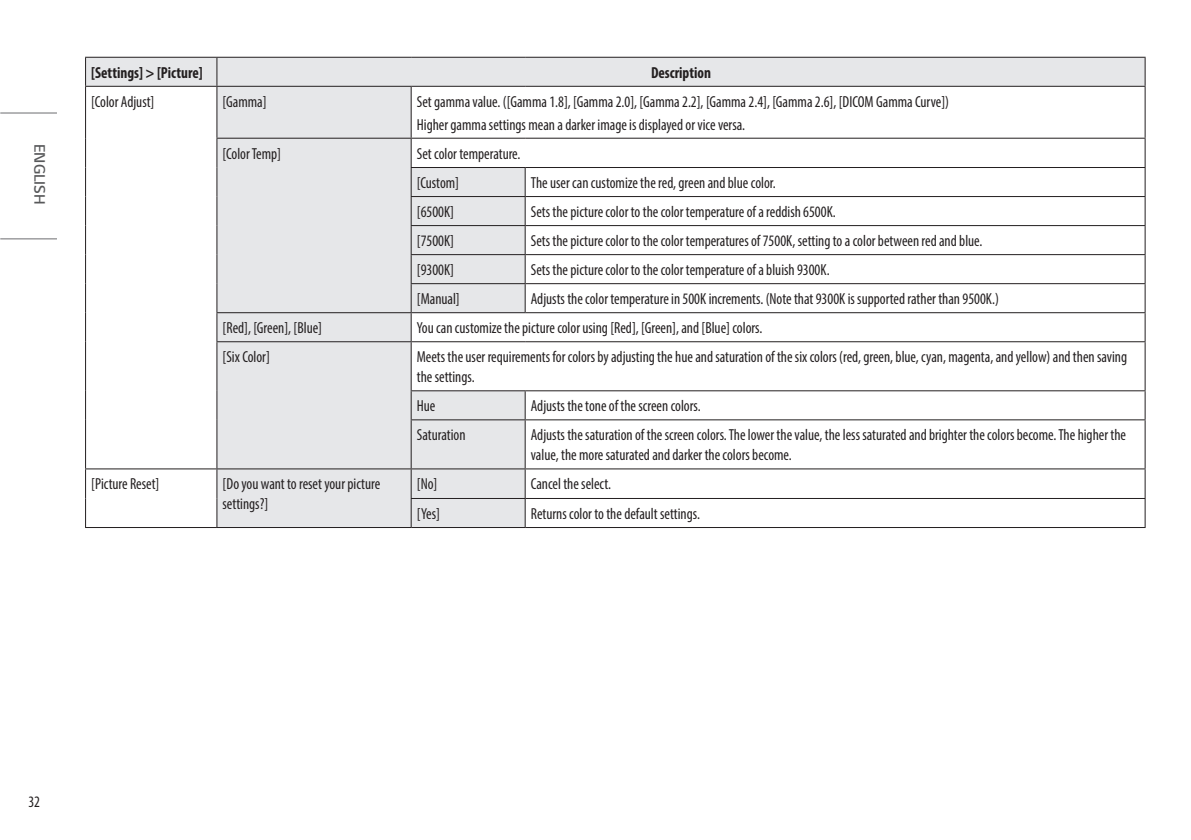
<style>
.page{position:relative;width:1191px;height:840px;background:#fff}
.page>*{position:absolute;margin:0;border:0;box-sizing:border-box;transform-origin:0 0}
.Body{font:condensed 16px/20px "Myriad Pro";color:#231f20;scale:.95 1}
.Body_Bold{font:700 condensed 16px "Myriad Pro";color:#231f20;scale:.95 1}
.Body_Bold_Center{font:700 condensed 16px "Myriad Pro";color:#231f20;scale:.95 1}
.t1{font:300 16px "LG Smart";color:#57585a}
</style>
<div class="page">
<hr style="left:0;top:112px;width:57px;height:1px;background:#6c6d70">
<hr style="left:0;top:238px;width:57px;height:1px;background:#6c6d70">
<svg style="left:86px;top:58px;width:1058px;height:468px"></svg>
<svg style="left:1144px;top:58px;width:1px;height:28px"></svg>
<hr style="left:1144px;top:342px;width:1px;height:48px;background:#231f20">
<hr style="left:217px;top:57px;width:194px;height:1px;background:#231f20">
<hr style="left:411px;top:57px;width:114px;height:1px;background:#231f20">
<hr style="left:525px;top:57px;width:620px;height:1px;background:#231f20">
<hr style="left:217px;top:86px;width:194px;height:1px;background:#231f20">
<hr style="left:411px;top:86px;width:114px;height:1px;background:#231f20">
<hr style="left:525px;top:86px;width:620px;height:1px;background:#231f20">
<hr style="left:85px;top:87px;width:1px;height:51px;background:#231f20">
<svg style="left:85px;top:138px;width:1px;height:203px"></svg>
<hr style="left:85px;top:341px;width:1px;height:49px;background:#231f20">
<svg style="left:85px;top:390px;width:1px;height:29px"></svg>
<hr style="left:85px;top:419px;width:1px;height:49px;background:#231f20">
<hr style="left:216px;top:87px;width:1px;height:51px;background:#231f20">
<hr style="left:216px;top:138px;width:195px;height:1px;background:#231f20">
<hr style="left:1144px;top:87px;width:1px;height:51px;background:#231f20">
<hr style="left:525px;top:196px;width:620px;height:1px;background:#231f20">
<hr style="left:525px;top:225px;width:620px;height:1px;background:#231f20">
<hr style="left:525px;top:254px;width:620px;height:1px;background:#231f20">
<svg style="left:1144px;top:139px;width:1px;height:202px"></svg>
<hr style="left:525px;top:283px;width:620px;height:1px;background:#231f20">
<hr style="left:525px;top:312px;width:620px;height:1px;background:#231f20">
<hr style="left:525px;top:341px;width:620px;height:1px;background:#231f20">
<hr style="left:525px;top:390px;width:620px;height:1px;background:#231f20">
<svg style="left:1144px;top:391px;width:1px;height:28px"></svg>
<hr style="left:525px;top:419px;width:620px;height:1px;background:#231f20">
<hr style="left:1144px;top:420px;width:1px;height:48px;background:#231f20">
<hr style="left:525px;top:167px;width:620px;height:1px;background:#231f20">
<svg style="left:85px;top:58px;width:1px;height:28px"></svg>
<hr style="left:85px;top:57px;width:132px;height:1px;background:#231f20">
<svg style="left:216px;top:58px;width:1px;height:28px"></svg>
<hr style="left:85px;top:86px;width:132px;height:1px;background:#231f20">
<hr style="left:411px;top:87px;width:1px;height:51px;background:#231f20">
<hr style="left:411px;top:138px;width:114px;height:1px;background:#231f20">
<hr style="left:525px;top:138px;width:620px;height:1px;background:#231f20">
<hr style="left:85px;top:468px;width:132px;height:1px;background:#231f20">
<svg style="left:85px;top:469px;width:1px;height:57px"></svg>
<hr style="left:85px;top:526px;width:132px;height:1px;background:#231f20">
<hr style="left:217px;top:526px;width:194px;height:1px;background:#231f20">
<hr style="left:525px;top:468px;width:620px;height:1px;background:#231f20">
<hr style="left:525px;top:497px;width:620px;height:1px;background:#231f20">
<svg style="left:216px;top:139px;width:309px;height:387px"></svg>
<svg style="left:1144px;top:469px;width:1px;height:57px"></svg>
<hr style="left:411px;top:526px;width:114px;height:1px;background:#231f20">
<hr style="left:525px;top:526px;width:620px;height:1px;background:#231f20">
<p class="t1" style="left:50px;top:143px;width:62px;rotate:90deg">ENGLISH</p>
<p class="Body_Bold" style="left:91px;top:62px;width:119px">[Settings] &gt; [Picture]</p>
<p class="Body_Bold_Center" style="left:651px;top:62px;width:65px">Description</p>
<p class="Body" style="left:91px;top:91px;width:68px">[Color Adjust]</p>
<p class="Body" style="left:223px;top:91px;width:48px">[Gamma]</p>
<p class="Body" style="left:417px;top:91px;width:562px">Set gamma value. ([Gamma 1.8], [Gamma 2.0], [Gamma 2.2], [Gamma 2.4], [Gamma 2.6], [DICOM Gamma Curve])</p>
<p class="Body" style="left:417px;top:114px;width:347px">Higher gamma settings mean a darker image is displayed or vice versa.</p>
<p class="Body" style="left:223px;top:143px;width:63px">[Color Temp]</p>
<p class="Body" style="left:417px;top:143px;width:111px">Set color temperature.</p>
<p class="Body" style="left:417px;top:172px;width:46px">[Custom]</p>
<p class="Body" style="left:531px;top:172px;width:259px">The user can customize the red, green and blue color.</p>
<p class="Body" style="left:417px;top:201px;width:41px">[6500K]</p>
<p class="Body" style="left:531px;top:201px;width:322px">Sets the picture color to the color temperature of a reddish 6500K.</p>
<p class="Body" style="left:417px;top:230px;width:41px">[7500K]</p>
<p class="Body" style="left:531px;top:230px;width:477px">Sets the picture color to the color temperatures of 7500K, setting to a color between red and blue.</p>
<p class="Body" style="left:417px;top:259px;width:41px">[9300K]</p>
<p class="Body" style="left:531px;top:259px;width:316px">Sets the picture color to the color temperature of a bluish 9300K.</p>
<p class="Body" style="left:417px;top:288px;width:47px">[Manual]</p>
<p class="Body" style="left:531px;top:288px;width:494px">Adjusts the color temperature in 500K increments. (Note that 9300K is supported rather than 9500K.)</p>
<p class="Body" style="left:223px;top:317px;width:106px">[Red], [Green], [Blue]</p>
<p class="Body" style="left:417px;top:317px;width:365px">You can customize the picture color using [Red], [Green], and [Blue] colors.</p>
<p class="Body" style="left:223px;top:346px;width:51px">[Six Color]</p>
<p class="Body" style="left:417px;top:346px;width:749px">Meets the user requirements for colors by adjusting the hue and saturation of the six colors (red, green, blue, cyan, magenta, and yellow) and then saving the settings.</p>
<p class="Body" style="left:417px;top:395px;width:21px">Hue</p>
<p class="Body" style="left:531px;top:395px;width:180px">Adjusts the tone of the screen colors.</p>
<p class="Body" style="left:417px;top:424px;width:53px">Saturation</p>
<p class="Body" style="left:531px;top:424px;width:628px">Adjusts the saturation of the screen colors. The lower the value, the less saturated and brighter the colors become. The higher the value, the more saturated and darker the colors become.</p>
<p class="Body" style="left:91px;top:473px;width:73px">[Picture Reset]</p>
<p class="Body" style="left:223px;top:473px;width:167px">[Do you want to reset your picture settings?]</p>
<p class="Body" style="left:417px;top:473px;width:23px">[No]</p>
<p class="Body" style="left:531px;top:473px;width:86px">Cancel the select.</p>
<p class="Body" style="left:417px;top:503px;width:26px">[Yes]</p>
<p class="Body" style="left:531px;top:503px;width:179px">Returns color to the default settings.</p>
<p class="Body" style="left:28px;top:790px;width:14px">32</p>
</div>
